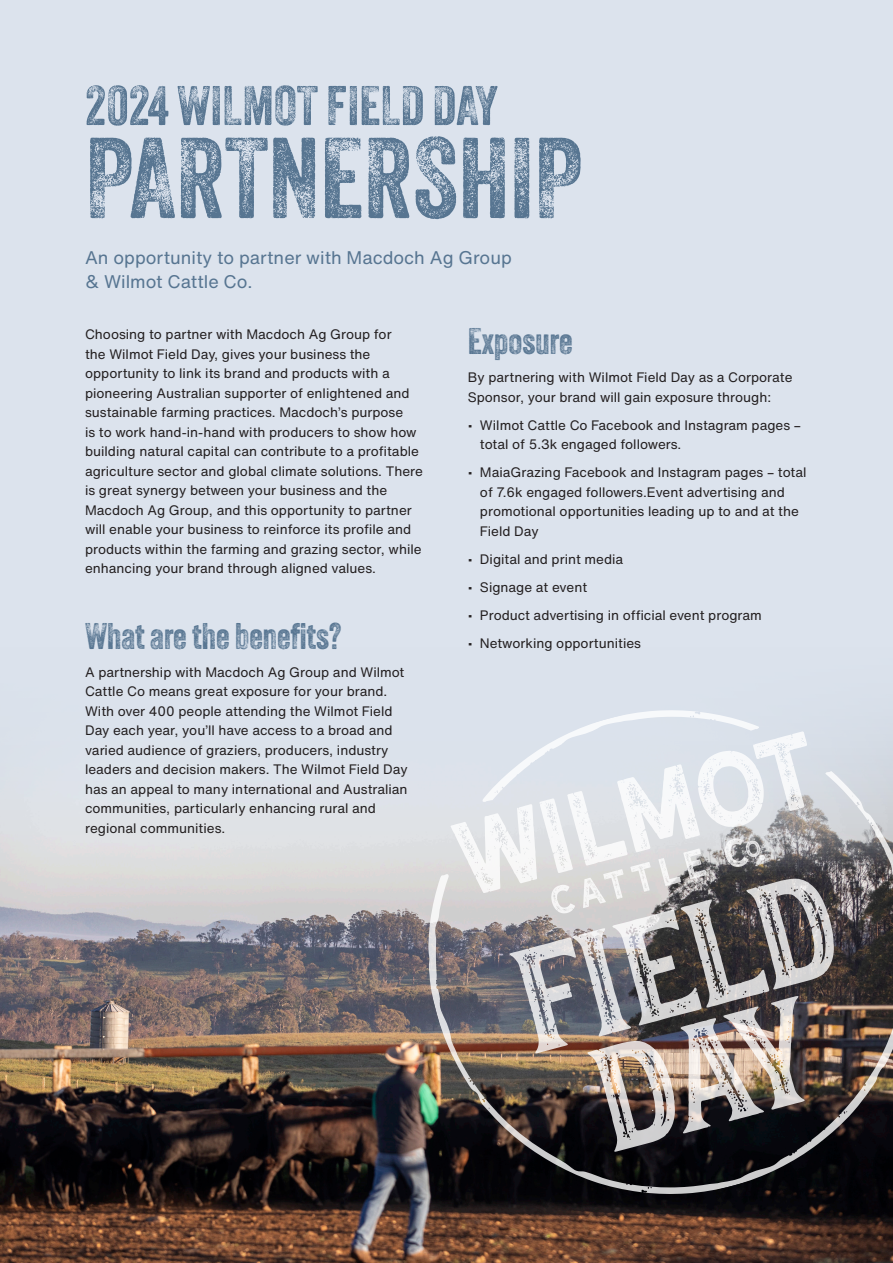
<style>
.page{position:relative;width:893px;height:1263px;background:#fff}
.page>*{position:absolute;margin:0;border:0;box-sizing:border-box;transform-origin:0 0}
.t1{font:111px "Veneer Three";color:#577591}
.t2{font:54px "Veneer Three";color:#577591}
.t3{font:36px "Veneer Three";color:#577591}
.t4{font:18px/24px "Helvetica Now Text";color:#577591}
.t5{font:13.5px/19.5px "Helvetica Now Text";color:#231f20}
</style>
<div class="page">
<img style="left:0;top:899px;width:893px;height:364px">
<div style="left:0;top:0;width:893px;height:899px;background:#dce3ed"></div>
<svg style="left:511px;top:710px;width:296px;height:61px"></svg>
<img style="left:428px;top:771px;width:465px;height:423px">
<p class="t2" style="left:85px;top:73px;width:414px">2024 WILMOT FIELD DAY</p>
<p class="t1" style="left:85px;top:111px;width:499px">PARTNERSHIP</p>
<p class="t4" style="left:85px;top:245px;width:428px">An opportunity to partner with Macdoch Ag Group &amp; Wilmot Cattle Co.</p>
<p class="t5" style="left:85px;top:324px;width:339px">Choosing to partner with Macdoch Ag Group for<br>the Wilmot Field Day, gives your business the opportunity to link its brand and products with a pioneering Australian supporter of enlightened and sustainable farming practices. Macdoch’s purpose<br>is to work hand-in-hand with producers to show how building natural capital can contribute to a profitable agriculture sector and global climate solutions. There is great synergy between your business and the Macdoch Ag Group, and this opportunity to partner will enable your business to reinforce its profile and products within the farming and grazing sector, while enhancing your brand through aligned values.</p>
<p class="t3" style="left:85px;top:614px;width:258px">What are the benefits?</p>
<p class="t5" style="left:85px;top:662px;width:324px">A partnership with Macdoch Ag Group and Wilmot Cattle Co means great exposure for your brand.<br>With over 400 people attending the Wilmot Field Day each year, you’ll have access to a broad and varied audience of graziers, producers, industry leaders and decision makers. The Wilmot Field Day has an appeal to many international and Australian communities, particularly enhancing rural and regional communities.</p>
<p class="t3" style="left:468px;top:319px;width:106px">Exposure</p>
<p class="t5" style="left:468px;top:367px;width:326px">By partnering with Wilmot Field Day as a Corporate<br>Sponsor, your brand will gain exposure through:</p>
<p class="t5" style="left:480px;top:415px;width:323px;text-indent:-12px">• Wilmot Cattle Co Facebook and Instagram pages – total of 5.3k engaged followers.</p>
<p class="t5" style="left:480px;top:462px;width:328px;text-indent:-12px">• MaiaGrazing Facebook and Instagram pages – total of 7.6k engaged followers.Event advertising and promotional opportunities leading up to and at the Field Day</p>
<p class="t5" style="left:468px;top:549px;width:157px">• Digital and print media</p>
<p class="t5" style="left:468px;top:577px;width:121px">• Signage at event</p>
<p class="t5" style="left:468px;top:605px;width:296px">• Product advertising in official event program</p>
<p class="t5" style="left:468px;top:633px;width:175px">• Networking opportunities</p>
</div>
